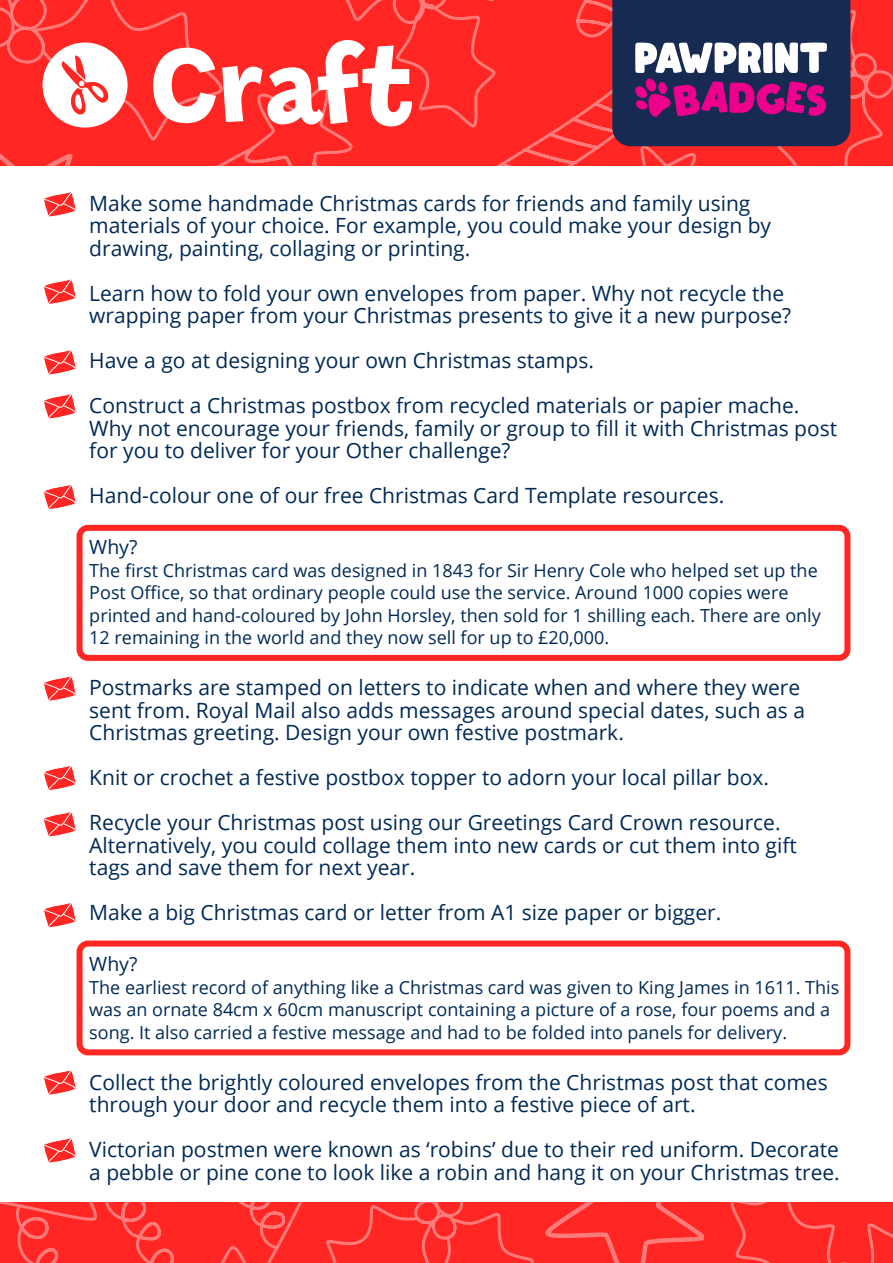
<style>
.page{position:relative;width:893px;height:1263px;background:#fff}
.page>*{position:absolute;margin:0;border:0;box-sizing:border-box;transform-origin:0 0}
.t1{font:600 105px "Billy";letter-spacing:-.01em;color:#fff}
.t2{font:21px/22.5px "Open Sans";color:#002956}
.t3{font:19.5px "Open Sans";color:#002956}
.t4{font:18px/22.5px "Open Sans";color:#002956}
</style>
<div class="page">
<svg style="left:223px;top:84px;width:131px;height:82px;background:#ff2f2c"></svg>
<svg style="left:464px;top:0;width:148px;height:166px;background:#ff2f2c"></svg>
<svg style="left:0;top:1202px;width:320px;height:61px;background:#ff302d"></svg>
<div style="left:282px;top:0;width:262px;height:132px;background:#ff2623"></div>
<svg style="left:320px;top:1202px;width:384px;height:61px;background:#ff2f2c"></svg>
<svg style="left:729px;top:1202px;width:164px;height:61px;background:#ff2d2a"></svg>
<svg style="left:612px;top:0;width:281px;height:166px;background:#773a5b"></svg>
<svg style="left:43px;top:1070px;width:34px;height:25px"></svg>
<svg style="left:43px;top:765px;width:34px;height:26px"></svg>
<svg style="left:43px;top:676px;width:34px;height:25px"></svg>
<svg style="left:43px;top:812px;width:34px;height:116px"></svg>
<svg style="left:43px;top:484px;width:34px;height:26px"></svg>
<svg style="left:43px;top:394px;width:34px;height:25px"></svg>
<svg style="left:43px;top:350px;width:34px;height:25px"></svg>
<svg style="left:0;top:0;width:223px;height:305px"></svg>
<div style="left:77px;top:525px;width:773px;height:136px;border:6px solid #ff2623;border-radius:9px"></div>
<div style="left:77px;top:940px;width:773px;height:115px;border:6px solid #ff2623;border-radius:9px"></div>
<svg style="left:43px;top:1138px;width:34px;height:25px"></svg>
<h1 class="t1" style="left:151px;top:19px;width:264px">Craft</h1>
<p class="t2" style="left:89px;top:191px;width:683px">Make some handmade Christmas cards for friends and family using materials of your choice. For example, you could make your design by drawing, painting, collaging or printing.</p>
<p class="t2" style="left:89px;top:281px;width:703px">Learn how to fold your own envelopes from paper. Why not recycle the wrapping paper from your Christmas presents to give it a new purpose?</p>
<p class="t2" style="left:89px;top:337px;width:712px;line-height:45px">Have a go at designing your own Christmas stamps.<br>Construct a Christmas postbox from recycled materials or papier mache.</p>
<p class="t2" style="left:89px;top:416px;width:749px">Why not encourage your friends, family or group to fill it with Christmas post for you to deliver for your Other challenge?</p>
<p class="t2" style="left:89px;top:484px;width:636px">Hand-colour one of our free Christmas Card Template resources.</p>
<p class="t3" style="left:89px;top:534px;width:50px">Why?</p>
<p class="t4" style="left:89px;top:558px;width:733px">The first Christmas card was designed in 1843 for Sir Henry Cole who helped set up the Post Office, so that ordinary people could use the service. Around 1000 copies were printed and hand-coloured by John Horsley, then sold for 1 shilling each. There are only 12 remaining in the world and they now sell for up to £20,000.</p>
<p class="t2" style="left:89px;top:676px;width:717px">Postmarks are stamped on letters to indicate when and where they were sent from. Royal Mail also adds messages around special dates, such as a<br>Christmas greeting. Design your own festive postmark.</p>
<p class="t2" style="left:89px;top:754px;width:693px;line-height:45px">Knit or crochet a festive postbox topper to adorn your local pillar box.<br>Recycle your Christmas post using our Greetings Card Crown resource.</p>
<p class="t2" style="left:89px;top:833px;width:709px">Alternatively, you could collage them into new cards or cut them into gift tags and save them for next year.</p>
<p class="t2" style="left:89px;top:901px;width:633px">Make a big Christmas card or letter from A1 size paper or bigger.</p>
<p class="t3" style="left:89px;top:951px;width:50px">Why?</p>
<p class="t4" style="left:89px;top:975px;width:751px">The earliest record of anything like a Christmas card was given to King James in 1611. This was an ornate 84cm x 60cm manuscript containing a picture of a rose, four poems and a song. It also carried a festive message and had to be folded into panels for delivery.</p>
<p class="t2" style="left:89px;top:1070px;width:740px">Collect the brightly coloured envelopes from the Christmas post that comes through your door and recycle them into a festive piece of art.</p>
<p class="t2" style="left:89px;top:1138px;width:752px">Victorian postmen were known as ‘robins’ due to their red uniform. Decorate a pebble or pine cone to look like a robin and hang it on your Christmas tree.</p>
</div>
